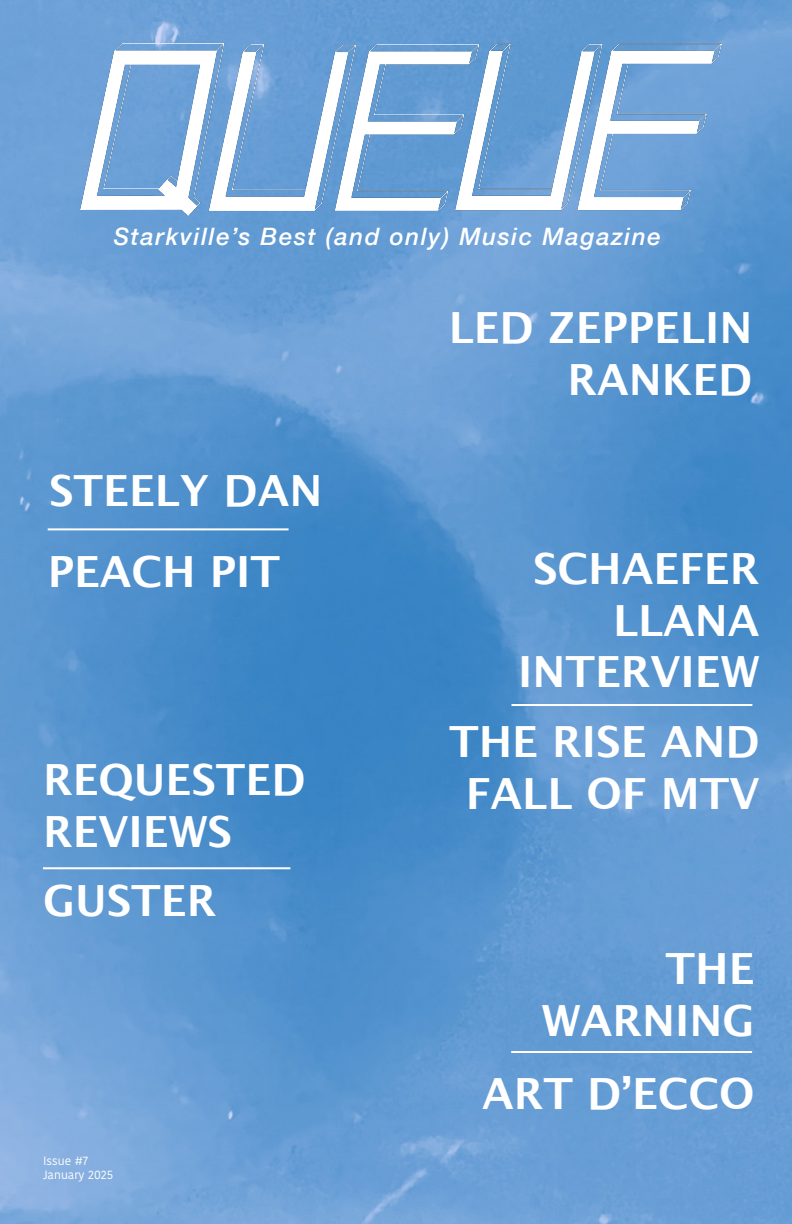
<style>
.page{position:relative;width:792px;height:1224px;background:#fff}
.page>*{position:absolute;margin:0;border:0;box-sizing:border-box;transform-origin:0 0}
.t1{font:700 43px "Lucida Grande";color:#fff}
.t2{font:italic 500 24px "Helvetica Neue";letter-spacing:.07em;color:#fff}
.t3{font:12px "Kohinoor Devanagari";color:#fff}
</style>
<div class="page">
<img style="left:0;top:0;width:792px;height:1224px">
<hr style="left:48px;top:528px;width:241px;height:2px;background:#fff">
<hr style="left:43px;top:867px;width:247px;height:2px;background:#fff">
<img style="left:80px;top:43px;width:641px;height:173px">
<hr style="left:512px;top:704px;width:240px;height:2px;background:#fff">
<hr style="left:511px;top:1051px;width:241px;height:2px;background:#fff">
<p class="t2" style="left:114px;top:216px;width:549px">Starkville’s Best (and only) Music Magazine</p>
<p class="t1" style="left:49px;top:455px;width:275px">STEELY DAN</p>
<p class="t1" style="left:48px;top:537px;width:234px">PEACH PIT</p>
<p class="t1" style="left:43px;top:745px;width:264px">REQUESTED</p>
<p class="t1" style="left:43px;top:797px;width:191px">REVIEWS</p>
<p class="t1" style="left:43px;top:866px;width:175px">GUSTER</p>
<p class="t3" style="left:43px;top:1153px;width:47px">Issue #7</p>
<p class="t3" style="left:43px;top:1168px;width:72px">January 2025</p>
<p class="t1" style="left:449px;top:293px;width:305px">LED ZEPPELIN</p>
<p class="t1" style="left:567px;top:345px;width:186px">RANKED</p>
<p class="t1" style="left:533px;top:534px;width:228px">SCHAEFER</p>
<p class="t1" style="left:613px;top:585px;width:148px">LLANA</p>
<p class="t1" style="left:518px;top:637px;width:243px">INTERVIEW</p>
<p class="t1" style="left:449px;top:707px;width:312px">THE RISE AND</p>
<p class="t1" style="left:466px;top:758px;width:295px">FALL OF MTV</p>
<p class="t1" style="left:665px;top:934px;width:91px">THE</p>
<p class="t1" style="left:542px;top:986px;width:214px">WARNING</p>
<p class="t1" style="left:482px;top:1059px;width:274px">ART D’ECCO</p>
</div>
